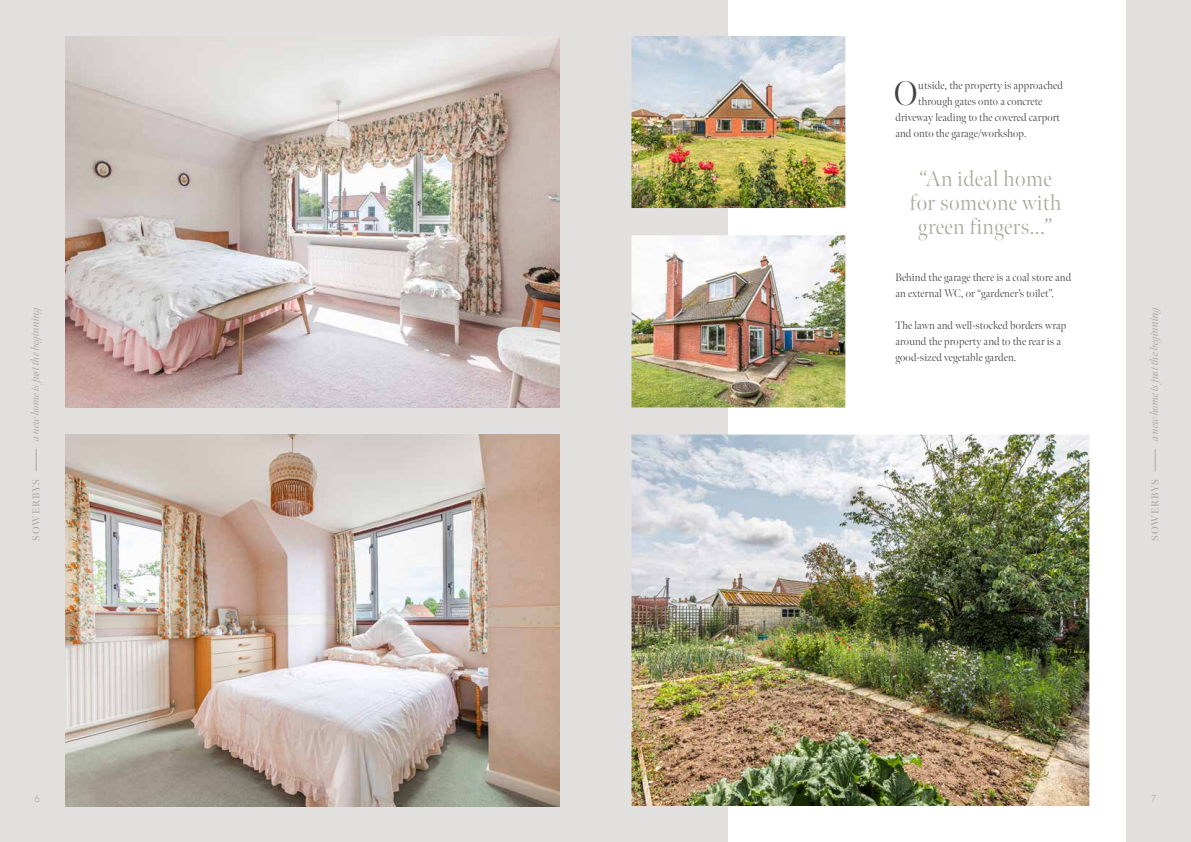
<style>
.page{position:relative;width:1191px;height:842px;background:#fff}
.page>*{position:absolute;margin:0;border:0;box-sizing:border-box;transform-origin:0 0}
.t1{font:300 34px "Meno Banner";color:#434141}
.t2{font:300 22px/24px "Meno Banner";letter-spacing:.02em;color:#ada8a0;text-align:center}
.t3{font:300 11px/16px "Meno Banner";letter-spacing:.01em;color:#434141}
.t4{font:italic 11px "Meno Banner";letter-spacing:-.01em;color:#ada8a0}
.t5{font:600 10px "Meno Banner";letter-spacing:.08em;color:#ada8a0}
.t6{font:300 10px "Quasimoda";color:#ada8a0}
</style>
<div class="page">
<div style="left:0;top:0;width:595px;height:842px;background:#e2e0df"></div>
<div style="left:595px;top:0;width:596px;height:842px;background:#e2e0df"></div>
<svg style="left:36px;top:449px;width:1px;height:22px"></svg>
<svg style="left:1155px;top:449px;width:1px;height:22px"></svg>
<div style="left:728px;top:0;width:397px;height:842px;background:#fff"></div>
<img style="left:631px;top:235px;width:214px;height:172px">
<img style="left:631px;top:36px;width:214px;height:172px">
<img style="left:631px;top:434px;width:458px;height:372px">
<img style="left:66px;top:36px;width:493px;height:371px">
<img style="left:66px;top:434px;width:493px;height:372px">
<h1 class="t1" style="left:894px;top:73px;width:25px">O</h1>
<p class="t3" style="left:918px;top:77px;width:146px">utside, the property is approached</p>
<p class="t3" style="left:918px;top:93px;width:126px">through gates onto a concrete</p>
<p class="t3" style="left:895px;top:109px;width:166px">driveway leading to the covered carport</p>
<p class="t3" style="left:895px;top:125px;width:133px">and onto the garage/workshop.</p>
<h2 class="t2" style="left:909px;top:167px;width:153px">“An ideal home for someone with green fingers...”</h2>
<p class="t3" style="left:895px;top:269px;width:177px">Behind the garage there is a coal store and an external WC, or “gardener’s toilet”.</p>
<p class="t3" style="left:895px;top:317px;width:172px">The lawn and well-stocked borders wrap around the property and to the rear is a good-sized vegetable garden.</p>
<p class="t4" style="left:29px;top:441px;width:138px;rotate:-90deg">a new home is just the beginning</p>
<p class="t4" style="left:1147px;top:441px;width:138px;rotate:-90deg">a new home is just the beginning</p>
<p class="t5" style="left:30px;top:541px;width:63px;rotate:-90deg">SOWERBYS</p>
<p class="t5" style="left:1149px;top:541px;width:63px;rotate:-90deg">SOWERBYS</p>
<p class="t6" style="left:35px;top:791px;width:7px">6</p>
<p class="t6" style="left:1151px;top:791px;width:6px">7</p>
</div>
